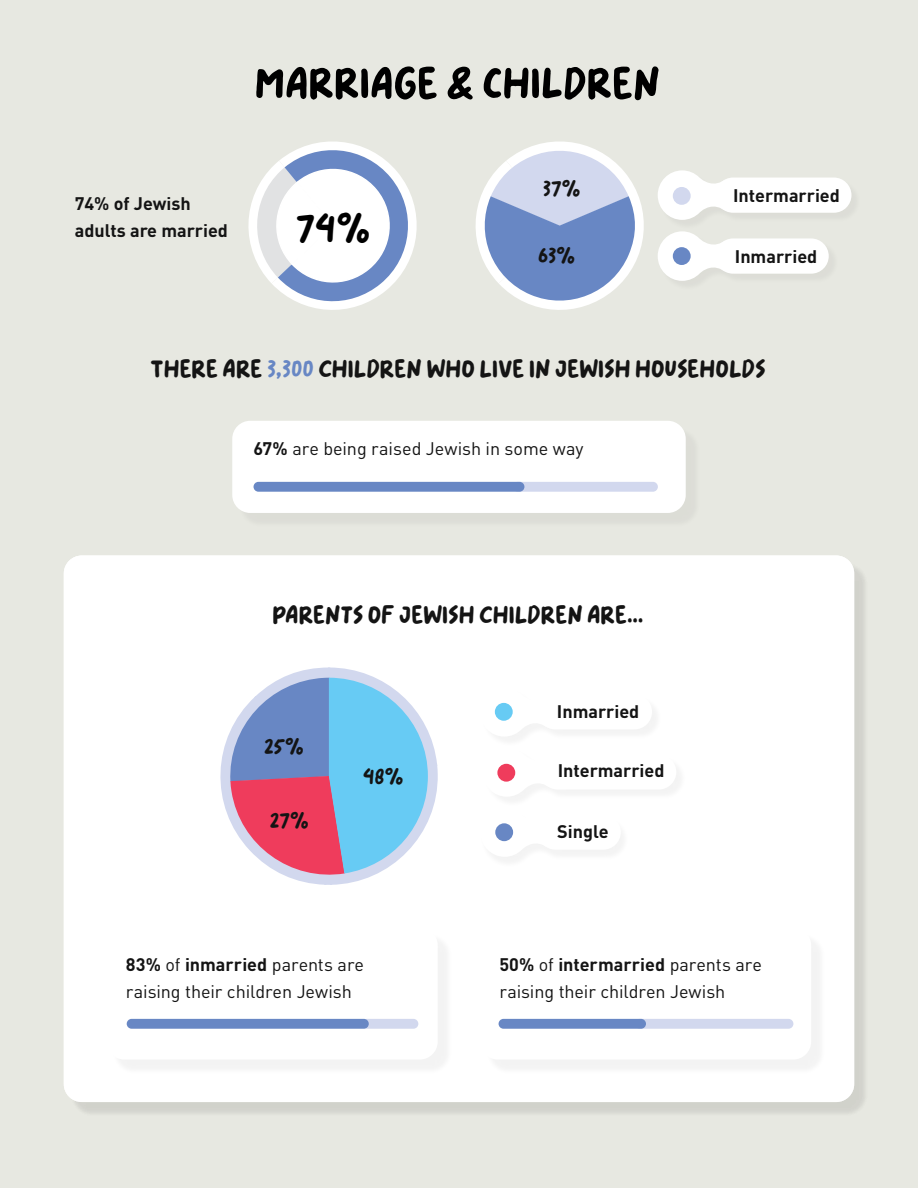
<style>
.page{position:relative;width:918px;height:1188px;background:#e7e8e1}
.page>*{position:absolute;margin:0;border:0;box-sizing:border-box;transform-origin:0 0}
.t1{font:52.5px "Dynamic Schematic";color:#000}
.t2{font:48.75px "Dynamic Schematic";color:#000}
.t3{font:30px "Dynamic Schematic";color:#141414}
.t4{font:27px "Dynamic Schematic";color:#141414}
.t5{font:18px/27px "DIN Pro";letter-spacing:-.005em;color:#141414}
.t6{font:700 18px/27px "DIN Pro";color:#141414}
.s1{color:#6887c4}
.s2{font-weight:700}
</style>
<div class="page">
<div style="left:69px;top:561px;width:800px;height:556px;background:#000;opacity:.05"></div>
<div style="left:64px;top:555px;width:790px;height:547px;background:#fff;border-radius:18px"></div>
<div style="left:112px;top:933px;width:341px;height:142px;background:#f4f4f4"></div>
<div style="left:106px;top:927px;width:332px;height:133px;background:#fff;border-radius:18px"></div>
<div style="left:238px;top:427px;width:463px;height:101px;background:#ddddd7"></div>
<div style="left:232px;top:421px;width:454px;height:92px;background:#fff;border-radius:18px"></div>
<div style="left:485px;top:933px;width:341px;height:142px;background:#f4f4f4"></div>
<div style="left:480px;top:927px;width:331px;height:133px;background:#fff;border-radius:18px"></div>
<svg style="left:248px;top:141px;width:169px;height:169px"></svg>
<div style="left:716px;top:178px;width:135px;height:35px;background:#fff;border-radius:18px"></div>
<div style="left:716px;top:238px;width:113px;height:36px;background:#fff;border-radius:18px"></div>
<svg style="left:475px;top:141px;width:270px;height:169px"></svg>
<div style="left:673px;top:247px;width:18px;height:18px;background:#6887c4;border-radius:50%"></div>
<svg style="left:494px;top:824px;width:74px;height:33px"></svg>
<div style="left:495px;top:823px;width:18px;height:18px;background:#6887c4;border-radius:50%"></div>
<div style="left:538px;top:814px;width:83px;height:36px;background:#fff;border-radius:18px"></div>
<svg style="left:498px;top:763px;width:72px;height:34px"></svg>
<div style="left:497px;top:764px;width:18px;height:18px;background:#ef3c5c;border-radius:50%"></div>
<div style="left:540px;top:754px;width:136px;height:36px;background:#fff;border-radius:18px"></div>
<svg style="left:494px;top:702px;width:73px;height:35px"></svg>
<div style="left:495px;top:703px;width:18px;height:18px;background:#67cbf4;border-radius:50%"></div>
<svg style="left:220px;top:514px;width:218px;height:371px"></svg>
<div style="left:362px;top:1019px;width:56px;height:10px;background:#d2d8ee;border-radius:5px"></div>
<div style="left:127px;top:1019px;width:242px;height:10px;background:#6887c4;border-radius:5px"></div>
<div style="left:635px;top:1019px;width:158px;height:10px;background:#d2d8ee;border-radius:5px"></div>
<div style="left:499px;top:1019px;width:147px;height:10px;background:#6887c4;border-radius:5px"></div>
<div style="left:513px;top:482px;width:145px;height:10px;background:#d2d8ee;border-radius:5px"></div>
<div style="left:254px;top:482px;width:270px;height:10px;background:#6887c4;border-radius:5px"></div>
<h1 class="t1" style="left:256px;top:52px;width:407px">MARRIAGE &amp; CHILDREN</h1>
<p class="t6" style="left:75px;top:188px;width:155px">74% of Jewish adults are married</p>
<h2 class="t2" style="left:297px;top:200px;width:76px">74%</h2>
<h3 class="t4" style="left:544px;top:173px;width:39px">37%</h3>
<h3 class="t4" style="left:539px;top:240px;width:39px">63%</h3>
<p class="t6" style="left:733px;top:179px;width:108px">Intermarried</p>
<p class="t6" style="left:735px;top:240px;width:84px">Inmarried</p>
<h3 class="t3" style="left:151px;top:351px;width:617px">THERE ARE <span class="s1">3,300</span> CHILDREN WHO LIVE IN JEWISH HOUSEHOLDS</h3>
<p class="t5" style="left:254px;top:433px;width:332px"><span class="s2">67%</span> are being raised Jewish in some way</p>
<h3 class="t3" style="left:273px;top:597px;width:373px">PARENTS OF JEWISH CHILDREN ARE…</h3>
<h3 class="t4" style="left:265px;top:731px;width:41px">25%</h3>
<h3 class="t4" style="left:270px;top:804px;width:41px">27%</h3>
<h3 class="t4" style="left:364px;top:760px;width:42px">48%</h3>
<p class="t5" style="left:126px;top:949px;width:240px"><span class="s2">83%</span> of <span class="s2">inmarried</span> parents are raising their children Jewish</p>
<p class="t6" style="left:557px;top:696px;width:84px">Inmarried</p>
<p class="t6" style="left:558px;top:754px;width:108px">Intermarried</p>
<p class="t6" style="left:557px;top:816px;width:53px">Single</p>
<p class="t5" style="left:499px;top:949px;width:264px"><span class="s2">50%</span> of <span class="s2">intermarried</span> parents are raising their children Jewish</p>
</div>
